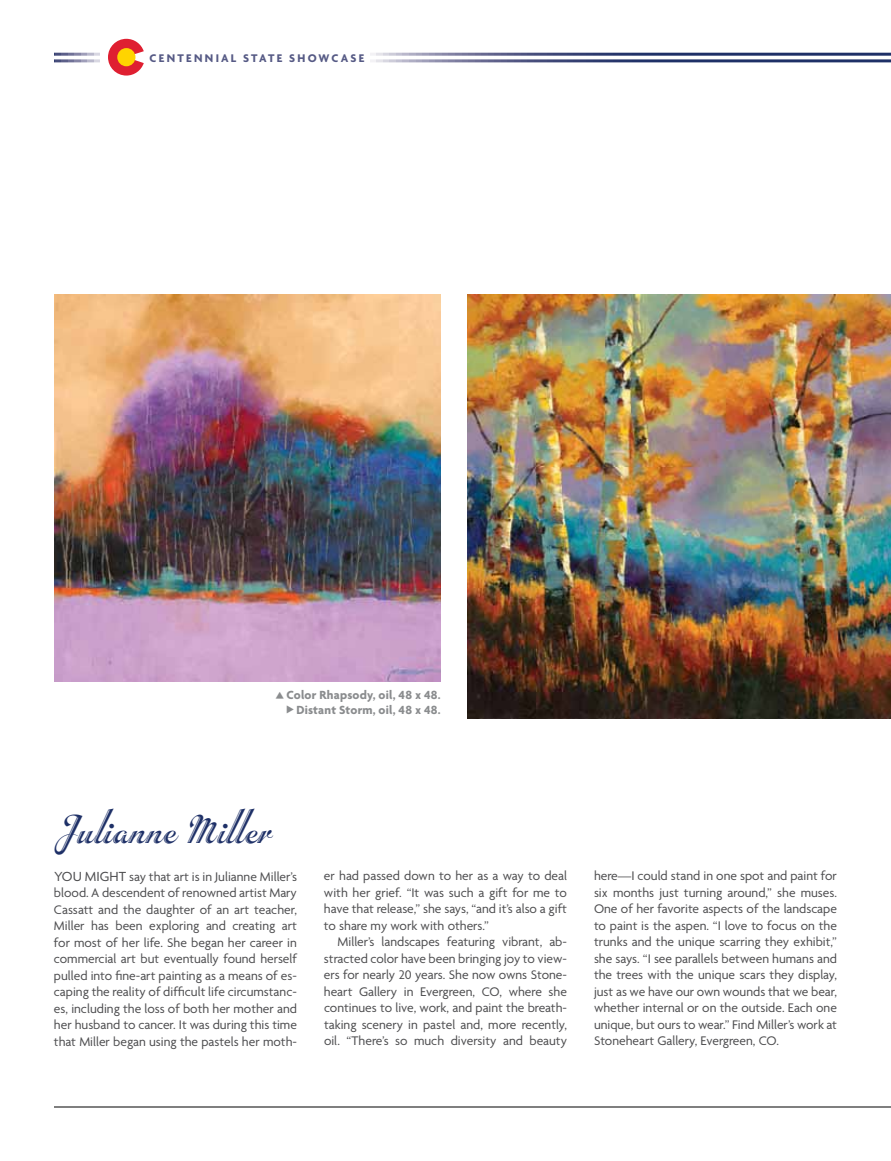
<style>
.page{position:relative;width:891px;height:1161px;background:#fff}
.page>*{position:absolute;margin:0;border:0;box-sizing:border-box;transform-origin:0 0}
.t1{font:42px "Inscription Plain";letter-spacing:.01em;color:#1e3067}
.t2{font:14.25px "Agenda";color:#4d4d4f}
.t3{font:13.5px/16.5px "Agenda";color:#4d4d4f;text-align:justify}
.t4{font:700 12.75px/15px "Agenda";letter-spacing:.015em;color:#8a8c8e;text-align:right}
.t5{font:700 12px "Agenda";letter-spacing:.185em;color:#565a85}
</style>
<div class="page">
<svg style="left:108px;top:39px;width:36px;height:37px"></svg>
<div style="left:117px;top:48px;width:18px;height:18px;background:#ffd400;border-radius:50%"></div>
<hr style="left:54px;top:1107px;width:837px;height:1px;background:#000">
<img style="left:54px;top:295px;width:387px;height:387px">
<img style="left:467px;top:295px;width:424px;height:424px">
<p class="t5" style="left:150px;top:51px;width:216px">Centennial State showcase</p>
<p class="t4" style="left:287px;top:687px;width:156px">Color Rhapsody, oil, 48 x 48.<br>Distant Storm, oil, 48 x 48.</p>
<h1 class="t1" style="left:58px;top:804px;width:216px">Julianne Miller</h1>
<p class="t3" style="left:54px;top:868px;width:245px;text-indent:75px">say that art is in Julianne Miller’s blood. A descendent of renowned artist Mary Cassatt and the daughter of an art teacher, Miller has been exploring and creating art for most of her life. She began her career in commercial art but eventually found herself pulled into fine-art painting as a means of es&shy;caping the reality of difficult life circumstanc&shy;es, including the loss of both her mother and her husband to cancer. It was during this time that Miller began using the pastels her moth-</p>
<p class="t3" style="left:324px;top:867px;width:245px">er had passed down to her as a way to deal with her grief. “It was such a gift for me to have that release,” she says, “and it’s also a gift to share my work with others.”</p>
<p class="t2" style="left:54px;top:868px;width:41px">You might</p>
<p class="t3" style="left:324px;top:933px;width:245px;text-indent:14px">Miller’s landscapes featuring vibrant, ab&shy;stracted color have been bringing joy to view&shy;ers for nearly 20 years. She now owns Stone&shy;heart Gallery in Evergreen, CO, where she continues to live, work, and paint the breath&shy;taking scenery in pastel and, more recently, oil. “There’s so much diversity and beauty</p>
<p class="t3" style="left:594px;top:867px;width:245px">here—I could stand in one spot and paint for six months just turning around,” she muses.<br>One of her favorite aspects of the landscape to paint is the aspen. “I love to focus on the trunks and the unique scarring they exhibit,” she says. “I see parallels between humans and the trees with the unique scars they display, just as we have our own wounds that we bear, whether internal or on the outside. Each one unique, but ours to wear.” Find Miller’s work at Stoneheart Gallery, Evergreen, CO.</p>
</div>
